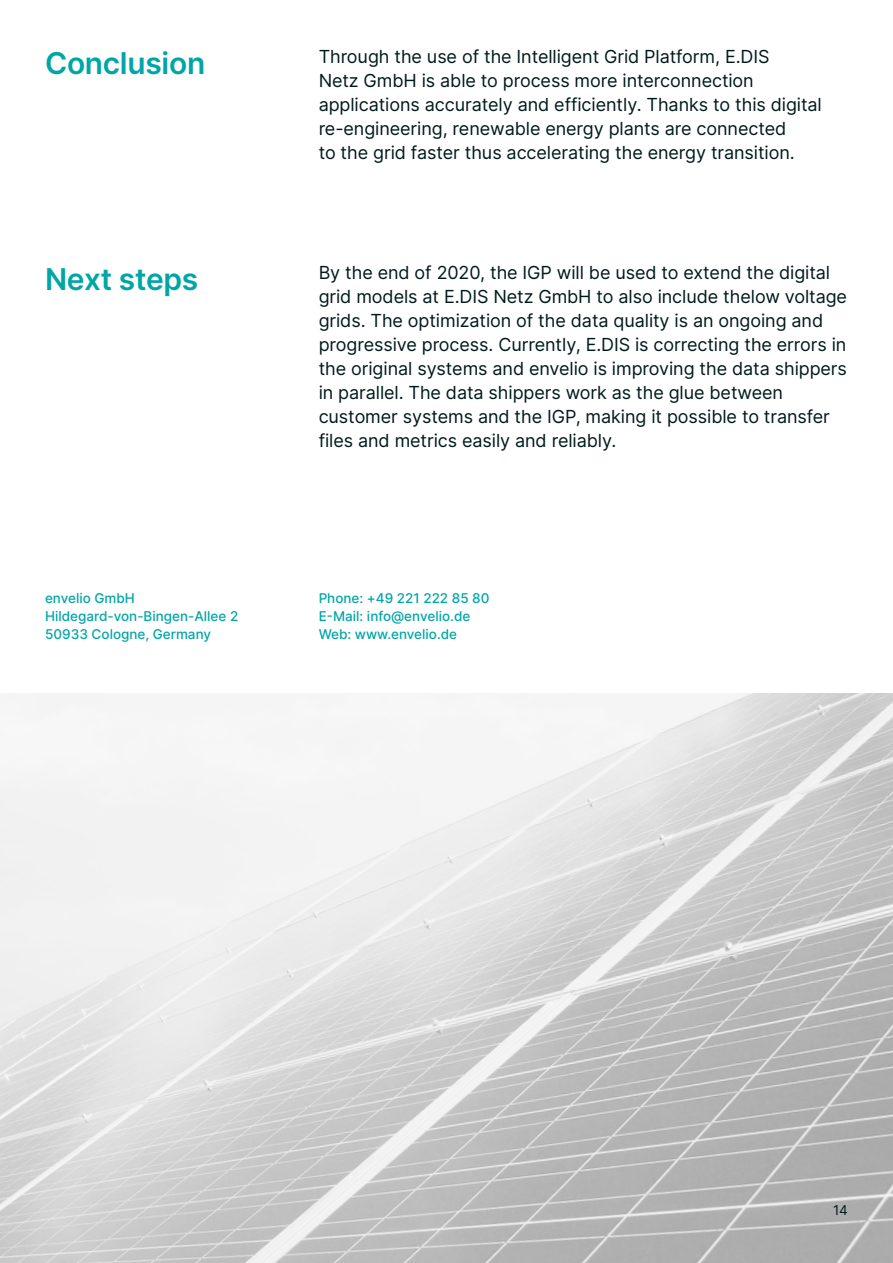
<style>
.page{position:relative;width:893px;height:1263px;background:#fff}
.page>*{position:absolute;margin:0;border:0;box-sizing:border-box;transform-origin:0 0}
.t1{font:600 30px "Inter";letter-spacing:-.01em;color:#00a6a6}
.t2{font:18px/24px "Inter";letter-spacing:-.005em;color:#001a1a}
.t3{font:500 13.5px/18px "Inter";color:#00a6a6}
.t4{font:13.5px "Inter";color:#001a1a}
</style>
<div class="page">
<img style="left:0;top:693px;width:893px;height:570px">
<h1 class="t1" style="left:45px;top:41px;width:162px">Conclusion</h1>
<p class="t2" style="left:319px;top:44px;width:505px">Through the use of the Intelligent Grid Platform, E.DIS<br>Netz GmbH is able to process more interconnection applications accurately and efficiently. Thanks to this digital re-engineering, renewable energy plants are connected<br>to the grid faster thus accelerating the energy transition.</p>
<h1 class="t1" style="left:45px;top:257px;width:155px">Next steps</h1>
<p class="t2" style="left:319px;top:260px;width:530px">By the end of 2020, the IGP will be used to extend the digital grid models at E.DIS Netz GmbH to also include thelow voltage grids. The optimization of the data quality is an ongoing and progressive process. Currently, E.DIS is correcting the errors in the original systems and envelio is improving the data shippers in parallel. The data shippers work as the glue between customer systems and the IGP, making it possible to transfer files and metrics easily and reliably.</p>
<p class="t3" style="left:45px;top:589px;width:195px">envelio GmbH<br>Hildegard-von-Bingen-Allee 2<br>50933 Cologne, Germany</p>
<p class="t3" style="left:319px;top:589px;width:172px">Phone: +49 221 222 85 80<br>E-Mail: info@envelio.de<br>Web: www.envelio.de</p>
<p class="t4" style="left:833px;top:1200px;width:16px">14</p>
</div>
